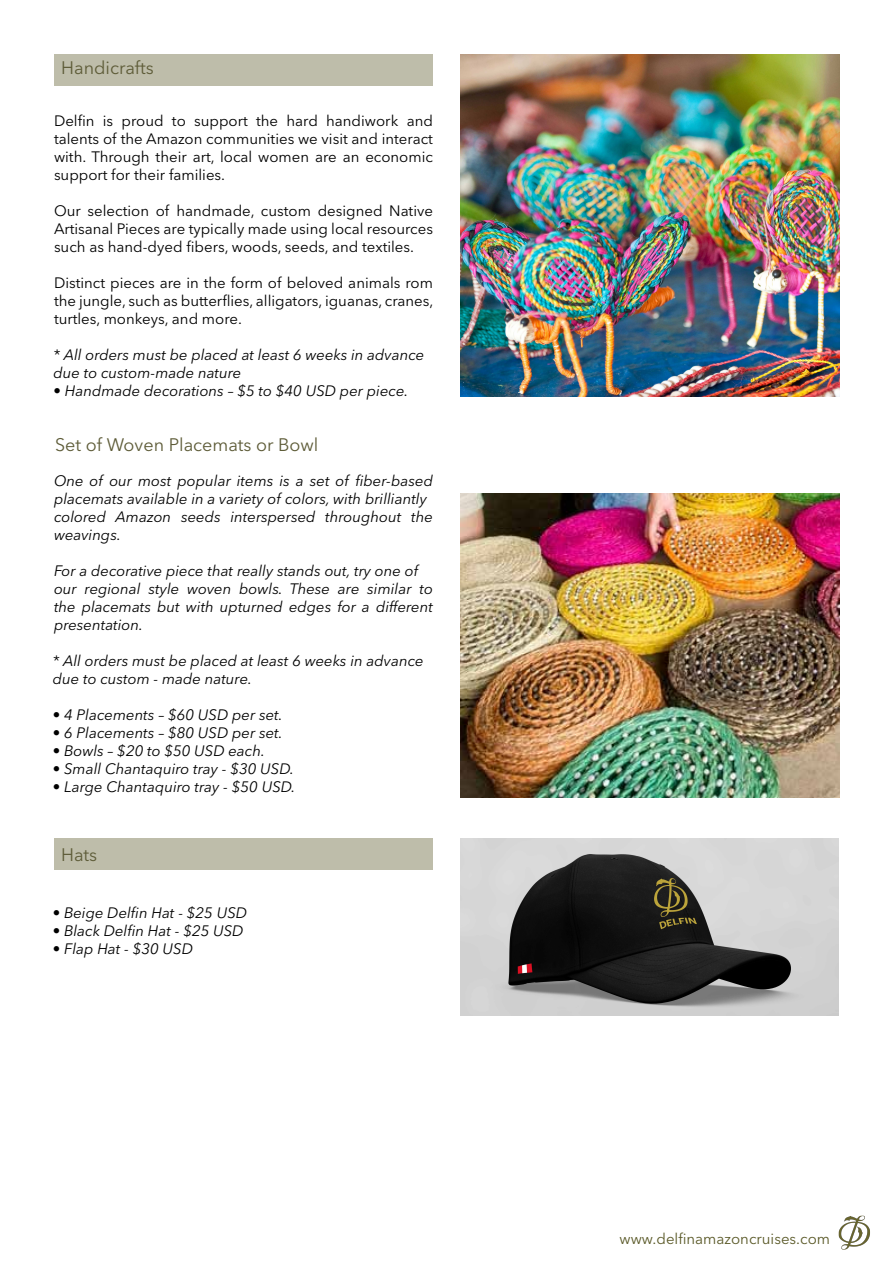
<style>
.page{position:relative;width:893px;height:1263px;background:#fff}
.page>*{position:absolute;margin:0;border:0;box-sizing:border-box;transform-origin:0 0}
.t1{font:18px "Avenir Next LT Pro";color:#5e5c38}
.t2{font:italic 15px/18px "Avenir Next LT Pro";color:#000}
.t3{font:15px/18px "Avenir Next LT Pro";color:#000;text-align:justify}
.t4{font:15px "Avenir Next LT Pro";color:#5b5a29}
</style>
<div class="page">
<img style="left:838px;top:1215px;width:32px;height:35px">
<div style="left:54px;top:54px;width:379px;height:32px;background:#bebdaa"></div>
<img style="left:460px;top:54px;width:379px;height:342px">
<div style="left:54px;top:838px;width:379px;height:32px;background:#bebdaa"></div>
<img style="left:460px;top:494px;width:379px;height:304px">
<img style="left:460px;top:838px;width:379px;height:178px">
<p class="t1" style="left:61px;top:57px;width:94px">Handicrafts</p>
<p class="t3" style="left:54px;top:112px;width:380px">Delfin is proud to support the hard handiwork and talents of the Amazon communities we visit and interact with. Through their art, local women are an economic support for their families.</p>
<p class="t3" style="left:54px;top:202px;width:380px">Our selection of handmade, custom designed Native Artisanal Pieces are typically made using local resources such as hand-dyed fibers, woods, seeds, and textiles.</p>
<p class="t3" style="left:54px;top:274px;width:381px">Distinct pieces are in the form of beloved animals rom the jungle, such as butterflies, alligators, iguanas, cranes, turtles, monkeys, and more.</p>
<p class="t2" style="left:54px;top:346px;width:372px">* All orders must be placed at least 6 weeks in advance due to custom-made nature</p>
<p class="t2" style="left:54px;top:382px;width:356px">• Handmade decorations – $5 to $40 USD per piece.</p>
<p class="t1" style="left:55px;top:434px;width:265px">Set of Woven Placemats or Bowl</p>
<p class="t2" style="left:54px;top:472px;width:380px">One of our most popular items is a set of fiber-based placemats available in a variety of colors, with brilliantly colored Amazon seeds interspersed throughout the weavings.</p>
<p class="t2" style="left:54px;top:562px;width:380px">For a decorative piece that really stands out, try one of our regional style woven bowls. These are similar to the placemats but with upturned edges for a different presentation.</p>
<p class="t2" style="left:53px;top:652px;width:372px">* All orders must be placed at least 6 weeks in advance due to custom - made nature.</p>
<p class="t2" style="left:53px;top:706px;width:231px">• 4 Placements – $60 USD per set.</p>
<p class="t2" style="left:53px;top:724px;width:231px">• 6 Placements – $80 USD per set.</p>
<p class="t2" style="left:53px;top:742px;width:214px">• Bowls – $20 to $50 USD each.</p>
<p class="t2" style="left:53px;top:760px;width:243px">• Small Chantaquiro tray - $30 USD.</p>
<p class="t2" style="left:53px;top:778px;width:244px">• Large Chantaquiro tray - $50 USD.</p>
<p class="t1" style="left:61px;top:844px;width:38px">Hats</p>
<p class="t2" style="left:53px;top:904px;width:196px">• Beige Delfin Hat - $25 USD</p>
<p class="t2" style="left:53px;top:922px;width:192px">• Black Delfin Hat - $25 USD</p>
<p class="t2" style="left:53px;top:940px;width:142px">• Flap Hat - $30 USD</p>
<p class="t4" style="left:619px;top:1230px;width:212px">www.delfinamazoncruises.com</p>
</div>
